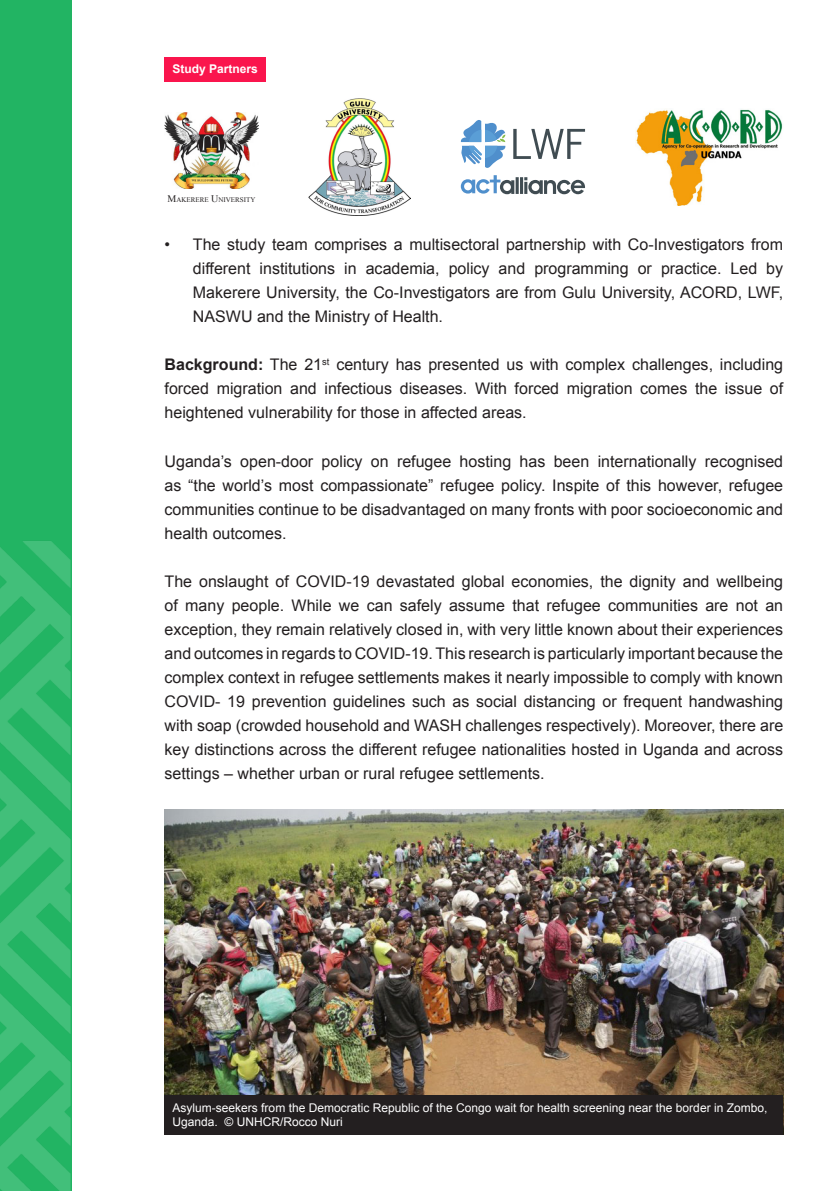
<style>
.page{position:relative;width:840px;height:1191px;background:#fff}
.page>*{position:absolute;margin:0;border:0;box-sizing:border-box;transform-origin:0 0}
.t1{font:16px/24px "Arial";color:#231f20;text-align:justify}
.t2{font:12px/14.4px "Arial";color:#fff}
.t3{font:700 12px "Arial";color:#fff}
.t4{font:7px "Times New Roman";color:#231f20}
.s1{font-size:10px}
.s2{font-weight:700}
</style>
<div class="page">
<div style="left:0;top:0;width:71px;height:1191px;background:#22b463"></div>
<img style="left:0;top:541px;width:70px;height:650px">
<img style="left:164px;top:809px;width:618px;height:286px">
<div style="left:164px;top:1095px;width:618px;height:39px;background:#231f20"></div>
<div style="left:164px;top:57px;width:102px;height:24px;background:#fa154d"></div>
<img style="left:309px;top:99px;width:101px;height:116px">
<svg style="left:460px;top:175px;width:124px;height:19px"></svg>
<svg style="left:513px;top:129px;width:71px;height:30px"></svg>
<svg style="left:460px;top:120px;width:45px;height:48px"></svg>
<svg style="left:468px;top:130px;width:29px;height:28px"></svg>
<img style="left:636px;top:109px;width:146px;height:97px">
<img style="left:165px;top:112px;width:93px;height:76px">
<p class="t3" style="left:172px;top:61px;width:87px">Study Partners</p>
<p class="t4" style="left:167px;top:195px;width:89px"><span class="s1">M</span>AKERERE <span class="s1">U</span>NIVERSITY</p>
<p class="t1" style="left:193px;top:233px;width:591px;text-indent:-28px">• The study team comprises a multisectoral partnership with Co-Investigators from different institutions in academia, policy and programming or practice. Led by Makerere University, the Co-Investigators are from Gulu University, ACORD, LWF, NASWU and the Ministry of Health.</p>
<p class="t1" style="left:164px;top:353px;width:619px"><span class="s2">Background:</span> The 21<sup>st</sup> century has presented us with complex challenges, including forced migration and infectious diseases. With forced migration comes the issue of heightened vulnerability for those in affected areas.</p>
<p class="t1" style="left:164px;top:449px;width:619px">Uganda’s open-door policy on refugee hosting has been internationally recognised as “the world’s most compassionate” refugee policy. Inspite of this however, refugee communities continue to be disadvantaged on many fronts with poor socioeconomic and health outcomes.</p>
<p class="t1" style="left:164px;top:569px;width:619px">The onslaught of COVID-19 devastated global economies, the dignity and wellbeing of many people. While we can safely assume that refugee communities are not an exception, they remain relatively closed in, with very little known about their experiences and outcomes in regards to COVID-19. This research is particularly important because the complex context in refugee settlements makes it nearly impossible to comply with known COVID- 19 prevention guidelines such as social distancing or frequent handwashing with soap (crowded household and WASH challenges respectively). Moreover, there are key distinctions across the different refugee nationalities hosted in Uganda and across settings – whether urban or rural refugee settlements.</p>
<p class="t2" style="left:172px;top:1100px;width:596px">Asylum-seekers from the Democratic Republic of the Congo wait for health screening near the border in Zombo,<br>Uganda. © UNHCR/Rocco Nuri</p>
</div>
